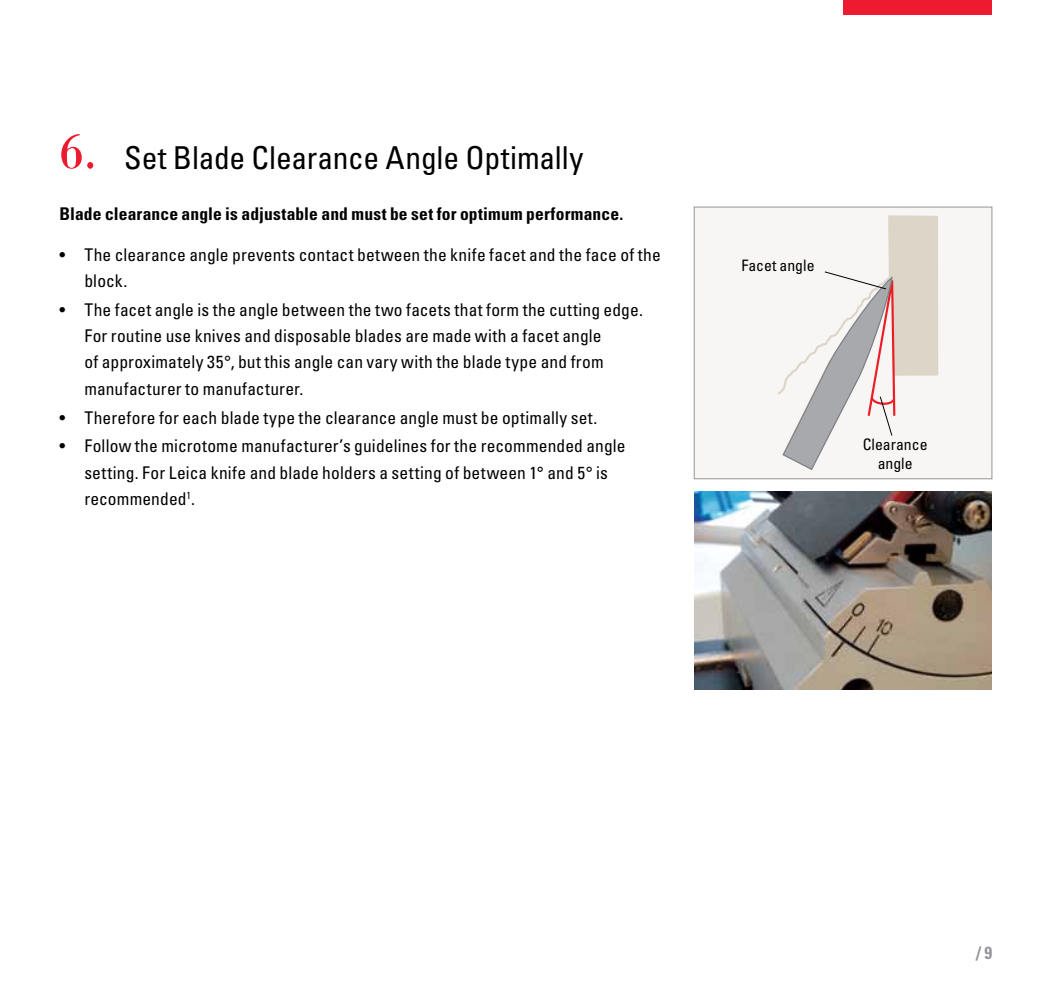
<style>
.page{position:relative;width:1042px;height:1008px;background:#fff}
.page>*{position:absolute;margin:0;border:0;box-sizing:border-box;transform-origin:0 0}
.t1{font:52.5px "Leicana";color:#ed1b2f}
.t2{font:condensed 31.5px "Univers";letter-spacing:-.005em;color:#000}
.t3{font:condensed 17.5px/26.2px "Univers";letter-spacing:.01em;color:#000}
.t4{font:700 condensed 17.5px "Univers";letter-spacing:.01em;color:#000}
.t5{font:700 condensed 17.5px "Univers";color:#939598}
.t6{font:condensed 15.75px/19.2px "Univers";color:#000;text-align:center}
</style>
<div class="page">
<div style="left:843px;top:0;width:149px;height:15px;background:#ed1b2f"></div>
<img style="left:694px;top:491px;width:298px;height:197px">
<div style="left:694px;top:207px;width:298px;height:271px;background:#f7f6f5"></div>
<svg style="left:778px;top:215px;width:160px;height:255px"></svg>
<div style="left:694px;top:206px;width:298px;height:273px;border:1px solid #939598"></div>
<h1 class="t1" style="left:60px;top:118px;width:40px">6.</h1>
<h2 class="t2" style="left:124px;top:137px;width:461px">Set Blade Clearance Angle Optimally</h2>
<p class="t4" style="left:60px;top:203px;width:565px">Blade clearance angle is adjustable and must be set for optimum performance.</p>
<p class="t3" style="left:84px;top:241px;width:578px;text-indent:-25px">• The clearance angle prevents contact between the knife facet and the face of the block.</p>
<p class="t3" style="left:84px;top:296px;width:560px;text-indent:-25px">• The facet angle is the angle between the two facets that form the cutting edge.<br>For routine use knives and disposable blades are made with a facet angle<br>of approximately 35°, but this angle can vary with the blade type and from manufacturer to manufacturer.</p>
<p class="t3" style="left:60px;top:403px;width:539px">• Therefore for each blade type the clearance angle must be optimally set.</p>
<p class="t3" style="left:84px;top:432px;width:543px;text-indent:-25px">• Follow the microtome manufacturer’s guidelines for the recommended angle setting. For Leica knife and blade holders a setting of between 1° and 5° is recommended<sup>1</sup>.</p>
<p class="t6" style="left:741px;top:255px;width:75px">Facet angle</p>
<p class="t6" style="left:863px;top:434px;width:66px">Clearance angle</p>
<p class="t5" style="left:976px;top:941px;width:18px">/ 9</p>
</div>
